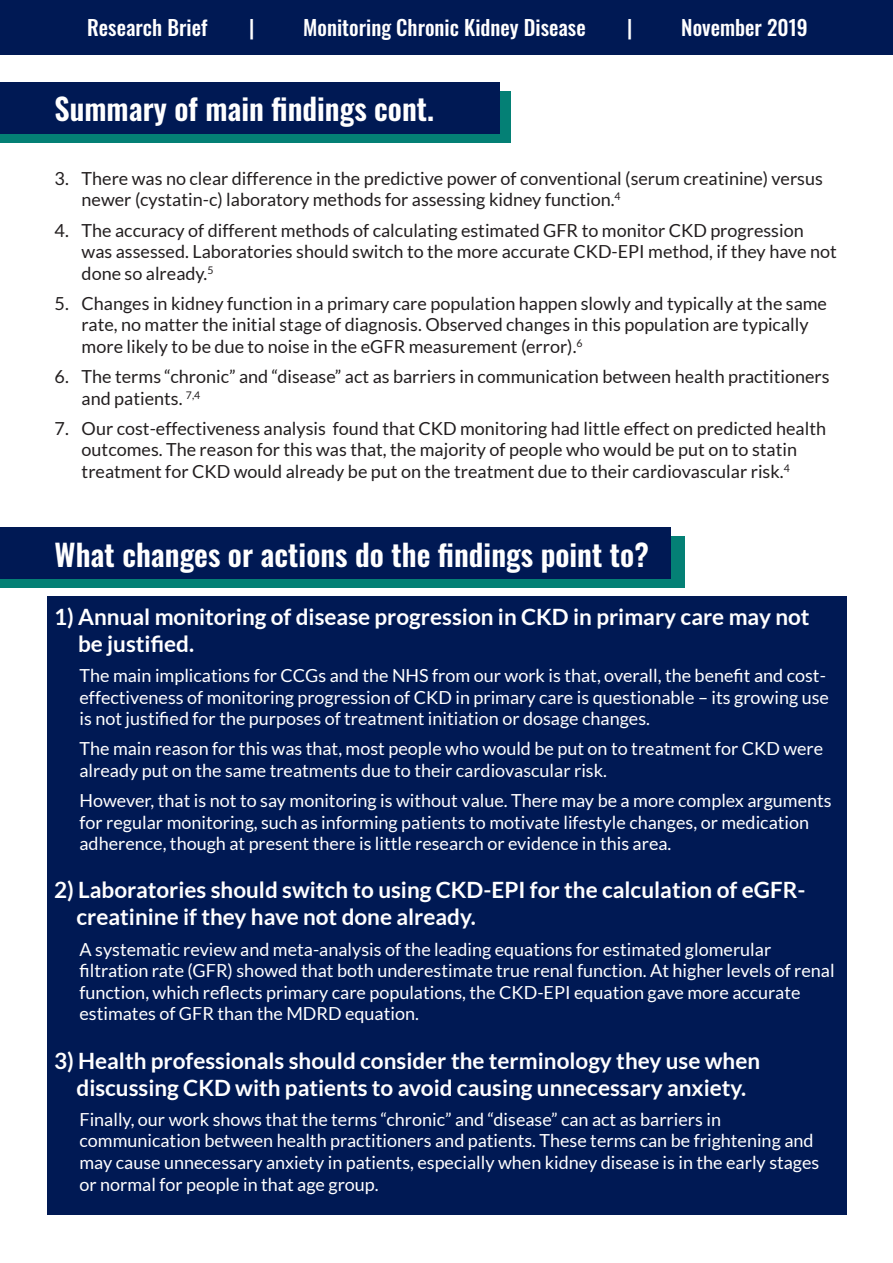
<style>
.page{position:relative;width:893px;height:1263px;background:#fff}
.page>*{position:absolute;margin:0;border:0;box-sizing:border-box;transform-origin:0 0}
.t1{font:600 30px "Oswald";color:#fff}
.t2{font:700 22.5px/27px "Lato";color:#fff}
.t3{font:500 21px "Oswald";color:#fff}
.t4{font:18px/21.6px "Lato";color:#fff}
.t5{font:18px/21.6px "Lato";color:#231f20}
</style>
<div class="page">
<div style="left:48px;top:596px;width:799px;height:618px;background:#001954"></div>
<div style="left:0;top:0;width:893px;height:54px;background:#001954"></div>
<div style="left:0;top:91px;width:510px;height:51px;background:#048075"></div>
<div style="left:0;top:82px;width:500px;height:51px;background:#001954"></div>
<div style="left:0;top:537px;width:685px;height:51px;background:#048075"></div>
<div style="left:0;top:528px;width:671px;height:51px;background:#001954"></div>
<p class="t3" style="left:87px;top:17px;width:122px">Research Brief</p>
<p class="t3" style="left:249px;top:17px;width:7px">|</p>
<p class="t3" style="left:303px;top:17px;width:284px">Monitoring Chronic Kidney Disease</p>
<p class="t3" style="left:627px;top:17px;width:7px">|</p>
<p class="t3" style="left:681px;top:17px;width:128px">November 2019</p>
<p class="t1" style="left:55px;top:93px;width:381px">Summary of main findings cont.</p>
<p class="t5" style="left:82px;top:167px;width:743px;text-indent:-27px">3. There was no clear difference in the predictive power of conventional (serum creatinine) versus newer (cystatin-c) laboratory methods for assessing kidney function.<sup>4</sup></p>
<p class="t5" style="left:82px;top:219px;width:757px;text-indent:-27px">4. The accuracy of different methods of calculating estimated GFR to monitor CKD progression was assessed. Laboratories should switch to the more accurate CKD-EPI method, if they have not done so already.<sup>5</sup></p>
<p class="t5" style="left:82px;top:292px;width:747px;text-indent:-27px">5. Changes in kidney function in a primary care population happen slowly and typically at the same rate, no matter the initial stage of diagnosis. Observed changes in this population are typically more likely to be due to noise in the eGFR measurement (error).<sup>6</sup></p>
<p class="t5" style="left:82px;top:366px;width:749px;text-indent:-27px">6. The terms “chronic” and “disease” act as barriers in communication between health practitioners and patients. <sup>7,4</sup></p>
<p class="t5" style="left:55px;top:417px;width:773px;text-align:center">7. Our cost-effectiveness analysis found that CKD monitoring had little effect on predicted health outcomes. The reason for this was that, the majority of people who would be put on to statin treatment for CKD would already be put on the treatment due to their cardiovascular risk.<sup>4</sup></p>
<p class="t1" style="left:55px;top:539px;width:596px">What changes or actions do the findings point to?</p>
<p class="t2" style="left:78px;top:603px;width:733px;text-indent:-24px">1) Annual monitoring of disease progression in CKD in primary care may not be justified.</p>
<p class="t4" style="left:80px;top:664px;width:751px">The main implications for CCGs and the NHS from our work is that, overall, the benefit and cost&shy;effectiveness of monitoring progression of CKD in primary care is questionable – its growing use is not justified for the purposes of treatment initiation or dosage changes.</p>
<p class="t4" style="left:80px;top:738px;width:745px">The main reason for this was that, most people who would be put on to treatment for CKD were already put on the same treatments due to their cardiovascular risk.</p>
<p class="t4" style="left:80px;top:789px;width:754px">However, that is not to say monitoring is without value. There may be a more complex arguments for regular monitoring, such as informing patients to motivate lifestyle changes, or medication adherence, though at present there is little research or evidence in this area.</p>
<p class="t2" style="left:76px;top:876px;width:730px;text-indent:-22px">2) Laboratories should switch to using CKD-EPI for the calculation of eGFR&shy;creatinine if they have not done already.</p>
<p class="t4" style="left:79px;top:938px;width:757px">A systematic review and meta-analysis of the leading equations for estimated glomerular filtration rate (GFR) showed that both underestimate true renal function. At higher levels of renal function, which reflects primary care populations, the CKD-EPI equation gave more accurate estimates of GFR than the MDRD equation.</p>
<p class="t2" style="left:54px;top:1047px;width:708px;text-align:center">3) Health professionals should consider the terminology they use when discussing CKD with patients to avoid causing unnecessary anxiety.</p>
<p class="t4" style="left:79px;top:1108px;width:741px">Finally, our work shows that the terms “chronic” and “disease” can act as barriers in communication between health practitioners and patients. These terms can be frightening and may cause unnecessary anxiety in patients, especially when kidney disease is in the early stages or normal for people in that age group.</p>
</div>
